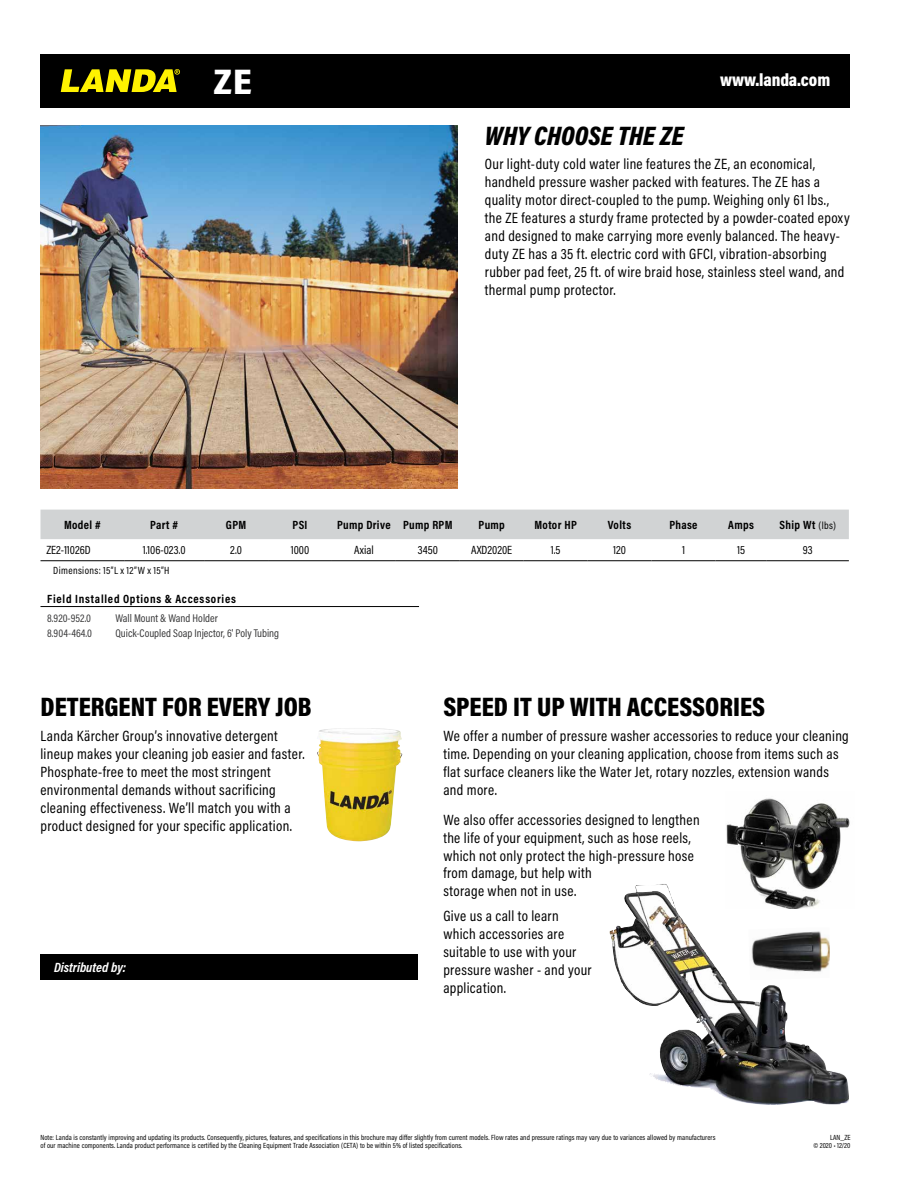
<style>
.page{position:relative;width:918px;height:1188px;background:#fff}
.page>*{position:absolute;margin:0;border:0;box-sizing:border-box;transform-origin:0 0}
.t1{font:900 36px "Acumin Pro Cond";color:#fff;scale:1.15 1}
.t2{font:900 27px "Acumin Pro Cond";color:#000}
.t3{font:italic 900 27px "Acumin Pro Cond";color:#000}
.t4{font:900 18px "Acumin Pro Cond";letter-spacing:-.005em;color:#fff}
.t5{font:15px/18px "Acumin Pro Cond";letter-spacing:.025em;color:#000}
.t6{font:italic 700 13.5px "Acumin Pro Cond";color:#fff}
.t7{font:700 12px "Acumin Pro Cond";letter-spacing:.035em;color:#000}
.t8{font:12px "Acumin Pro Cond";color:#000}
.t9{font:700 12px "Acumin Pro Cond";letter-spacing:.065em;color:#000}
.t10{font:11.25px "Acumin Pro Cond";color:#383839}
.t11{font:10.5px "Acumin Pro Cond";letter-spacing:.035em;color:#000}
.t12{font:7.5px/8.2px "Acumin Pro Cond";letter-spacing:.01em;color:#000}
.s1{font-weight:400;font-size:10.5px}
</style>
<div class="page">
<div style="left:40px;top:54px;width:810px;height:54px;background:#000"></div>
<div style="left:40px;top:954px;width:378px;height:26px;background:#000"></div>
<svg style="left:61px;top:69px;width:119px;height:23px"></svg>
<img style="left:41px;top:126px;width:417px;height:362px">
<div style="left:40px;top:510px;width:809px;height:29px;background:#d1d3d4"></div>
<hr style="left:40px;top:560px;width:84px;height:1px;background:#000">
<hr style="left:124px;top:560px;width:80px;height:1px;background:#000">
<hr style="left:204px;top:560px;width:64px;height:1px;background:#000">
<hr style="left:268px;top:560px;width:64px;height:1px;background:#000">
<hr style="left:332px;top:560px;width:64px;height:1px;background:#000">
<hr style="left:396px;top:560px;width:64px;height:1px;background:#000">
<hr style="left:460px;top:560px;width:64px;height:1px;background:#000">
<hr style="left:524px;top:560px;width:64px;height:1px;background:#000">
<hr style="left:588px;top:560px;width:64px;height:1px;background:#000">
<hr style="left:652px;top:560px;width:64px;height:1px;background:#000">
<hr style="left:716px;top:560px;width:51px;height:1px;background:#000">
<hr style="left:767px;top:560px;width:82px;height:1px;background:#000">
<hr style="left:40px;top:606px;width:379px;height:1px;background:#000">
<img style="left:609px;top:884px;width:217px;height:221px">
<img style="left:726px;top:798px;width:124px;height:110px">
<div style="left:746px;top:928px;width:84px;height:52px;background:#fff"></div>
<img style="left:751px;top:931px;width:79px;height:41px">
<img style="left:317px;top:728px;width:85px;height:113px">
<h1 class="t1" style="left:213px;top:58px;width:35px">ZE</h1>
<p class="t4" style="left:720px;top:69px;width:112px">www.landa.com</p>
<h2 class="t3" style="left:485px;top:118px;width:200px">WHY CHOOSE THE ZE</h2>
<p class="t5" style="left:485px;top:154px;width:366px">Our light-duty cold water line features the ZE, an economical, handheld pressure washer packed with features. The ZE has a quality motor direct-coupled to the pump. Weighing only 61 lbs., the ZE features a sturdy frame protected by a powder-coated epoxy and designed to make carrying more evenly balanced. The heavy&shy;duty ZE has a 35 ft. electric cord with GFCI, vibration-absorbing rubber pad feet, 25 ft. of wire braid hose, stainless steel wand, and thermal pump protector.</p>
<p class="t7" style="left:64px;top:517px;width:38px">Model #</p>
<p class="t7" style="left:150px;top:517px;width:30px">Part #</p>
<p class="t7" style="left:226px;top:517px;width:22px">GPM</p>
<p class="t7" style="left:293px;top:517px;width:16px">PSI</p>
<p class="t7" style="left:337px;top:517px;width:117px">Pump Drive Pump RPM</p>
<p class="t7" style="left:479px;top:517px;width:28px">Pump</p>
<p class="t7" style="left:534px;top:517px;width:44px">Motor HP</p>
<p class="t7" style="left:608px;top:517px;width:25px">Volts</p>
<p class="t7" style="left:669px;top:517px;width:30px">Phase</p>
<p class="t7" style="left:728px;top:517px;width:27px">Amps</p>
<p class="t7" style="left:780px;top:517px;width:58px">Ship Wt <span class="s1">(lbs)</span></p>
<p class="t8" style="left:46px;top:542px;width:46px">ZE2-11026D</p>
<p class="t8" style="left:143px;top:542px;width:44px">1.106-023.0</p>
<p class="t8" style="left:230px;top:542px;width:13px">2.0</p>
<p class="t8" style="left:291px;top:542px;width:20px">1000</p>
<p class="t8" style="left:354px;top:542px;width:21px">Axial</p>
<p class="t8" style="left:418px;top:542px;width:22px">3450</p>
<p class="t8" style="left:471px;top:542px;width:43px">AXD2020E</p>
<p class="t8" style="left:551px;top:542px;width:11px">1.5</p>
<p class="t8" style="left:613px;top:542px;width:14px">120</p>
<p class="t8" style="left:682px;top:542px;width:5px">1</p>
<p class="t8" style="left:737px;top:542px;width:10px">15</p>
<p class="t8" style="left:803px;top:542px;width:11px">93</p>
<p class="t11" style="left:53px;top:564px;width:118px">Dimensions: 15”L x 12”W x 15”H</p>
<p class="t9" style="left:47px;top:591px;width:190px">Field Installed Options &amp; Accessories</p>
<p class="t10" style="left:47px;top:611px;width:45px">8.920-952.0</p>
<p class="t10" style="left:116px;top:611px;width:104px">Wall Mount &amp; Wand Holder</p>
<p class="t10" style="left:47px;top:626px;width:46px">8.904-464.0</p>
<p class="t10" style="left:116px;top:626px;width:165px">Quick-Coupled Soap Injector, 6' Poly Tubing</p>
<h2 class="t2" style="left:40px;top:689px;width:273px">DETERGENT FOR EVERY JOB</h2>
<p class="t5" style="left:40px;top:726px;width:266px">Landa Kärcher Group’s innovative detergent lineup makes your cleaning job easier and faster.<br>Phosphate-free to meet the most stringent environmental demands without sacrificing cleaning effectiveness. We’ll match you with a product designed for your specific application.</p>
<p class="t6" style="left:54px;top:958px;width:74px">Distributed by:</p>
<h2 class="t2" style="left:443px;top:689px;width:323px">SPEED IT UP WITH ACCESSORIES</h2>
<p class="t5" style="left:443px;top:726px;width:407px">We offer a number of pressure washer accessories to reduce your cleaning time. Depending on your cleaning application, choose from items such as flat surface cleaners like the Water Jet, rotary nozzles, extension wands and more.</p>
<p class="t5" style="left:443px;top:811px;width:258px">We also offer accessories designed to lengthen the life of your equipment, such as hose reels, which not only protect the high-pressure hose from damage, but help with<br>storage when not in use.</p>
<p class="t5" style="left:443px;top:907px;width:150px">Give us a call to learn which accessories are suitable to use with your pressure washer - and your application.</p>
<p class="t12" style="left:40px;top:1133px;width:676px">Note: Landa is constantly improving and updating its products. Consequently, pictures, features, and specifications in this brochure may differ slightly from current models. Flow rates and pressure ratings may vary due to variances allowed by manufacturers of our machine components. Landa product performance is certified by the Cleaning Equipment Trade Association (CETA) to be within 5% of listed specifications.</p>
<p class="t12" style="left:813px;top:1133px;width:39px;text-align:right">LAN_ZE<br>© 2020 • 12/20</p>
</div>
